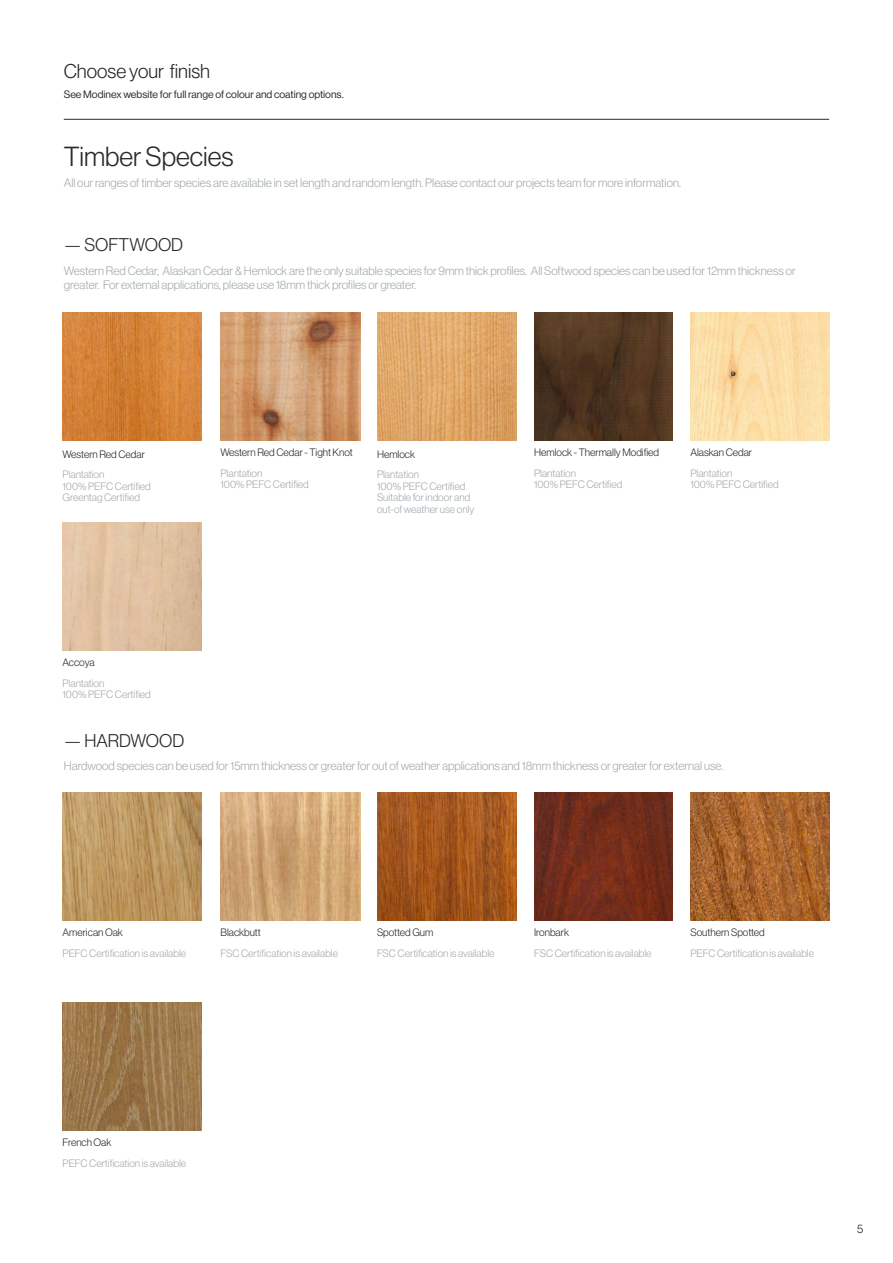
<style>
.page{position:relative;width:893px;height:1263px;background:#fff}
.page>*{position:absolute;margin:0;border:0;box-sizing:border-box;transform-origin:0 0}
.t1{font:27px "N Haas Grotesk DS Pro 45 Lt";color:#2a2a2a}
.t2{font:19.5px "N Haas Grotesk DS Pro 45 Lt";color:#292829}
.t3{font:18px "N Haas Grotesk DS Pro 45 Lt";color:#2a2a2a}
.t4{font:12px/14.7px "N Haas Grotesk DS Pro 45 Lt";color:#a4abaf}
.t5{font:12px "N Haas Grotesk DS Pro 45 Lt";color:#292829}
.t6{font:10.5px/11.7px "N Haas Grotesk DS Pro 45 Lt";color:#a4abaf}
.t7{font:10.5px "N Haas Grotesk DS Pro 45 Lt";color:#2a2a2a}
.t8{font:10.5px "N Haas Grotesk DS Pro 55 Rg";color:#292829}
</style>
<div class="page">
<img style="left:63px;top:312px;width:138px;height:128px">
<img style="left:220px;top:312px;width:140px;height:128px">
<img style="left:377px;top:312px;width:140px;height:128px">
<img style="left:534px;top:312px;width:139px;height:128px">
<hr style="left:64px;top:119px;width:765px;height:1px;background:#2a2a2a">
<img style="left:690px;top:312px;width:139px;height:128px">
<img style="left:63px;top:522px;width:138px;height:128px">
<img style="left:63px;top:792px;width:138px;height:128px">
<img style="left:220px;top:792px;width:140px;height:128px">
<img style="left:377px;top:792px;width:140px;height:128px">
<img style="left:534px;top:792px;width:139px;height:128px">
<img style="left:690px;top:792px;width:139px;height:128px">
<img style="left:63px;top:1002px;width:138px;height:128px">
<h2 class="t2" style="left:64px;top:60px;width:148px">Choose your finish</h2>
<p class="t8" style="left:64px;top:88px;width:281px">See Modinex website for full range of colour and coating options.</p>
<h1 class="t1" style="left:64px;top:141px;width:171px">Timber Species</h1>
<p class="t4" style="left:64px;top:175px;width:619px">All our ranges of timber species are available in set length and random length. Please contact our projects team for more information.</p>
<h3 class="t3" style="left:64px;top:235px;width:121px">— SOFTWOOD</h3>
<p class="t4" style="left:64px;top:263px;width:733px">Western Red Cedar, Alaskan Cedar &amp; Hemlock are the only suitable species for 9mm thick profiles. All Softwood species can be used for 12mm thickness or greater. For external applications, please use 18mm thick profiles or greater.</p>
<p class="t7" style="left:63px;top:448px;width:84px">Western Red Cedar</p>
<p class="t6" style="left:63px;top:468px;width:90px">Plantation<br>100% PEFC Certified<br>Greentag Certified</p>
<p class="t7" style="left:220px;top:447px;width:134px">Western Red Cedar - Tight Knot</p>
<p class="t6" style="left:220px;top:467px;width:90px">Plantation<br>100% PEFC Certified</p>
<p class="t7" style="left:377px;top:448px;width:40px">Hemlock</p>
<p class="t6" style="left:377px;top:468px;width:99px">Plantation<br>100% PEFC Certified<br>Suitable for indoor and out-of weather use only</p>
<p class="t7" style="left:534px;top:447px;width:127px">Hemlock - Thermally Modified</p>
<p class="t6" style="left:534px;top:467px;width:90px">Plantation<br>100% PEFC Certified</p>
<p class="t7" style="left:690px;top:447px;width:63px">Alaskan Cedar</p>
<p class="t6" style="left:690px;top:467px;width:90px">Plantation<br>100% PEFC Certified</p>
<p class="t7" style="left:63px;top:657px;width:34px">Accoya</p>
<p class="t6" style="left:63px;top:677px;width:90px">Plantation<br>100% PEFC Certified</p>
<h3 class="t3" style="left:64px;top:731px;width:122px">— HARDWOOD</h3>
<p class="t4" style="left:64px;top:759px;width:661px">Hardwood species can be used for 15mm thickness or greater for out of weather applications and 18mm thickness or greater for external use.</p>
<p class="t7" style="left:63px;top:927px;width:62px">American Oak</p>
<p class="t6" style="left:63px;top:947px;width:125px">PEFC Certification is available</p>
<p class="t7" style="left:220px;top:927px;width:42px">Blackbutt</p>
<p class="t6" style="left:220px;top:947px;width:119px">FSC Certification is available</p>
<p class="t7" style="left:377px;top:927px;width:58px">Spotted Gum</p>
<p class="t6" style="left:377px;top:947px;width:119px">FSC Certification is available</p>
<p class="t7" style="left:534px;top:927px;width:36px">Ironbark</p>
<p class="t6" style="left:534px;top:947px;width:119px">FSC Certification is available</p>
<p class="t7" style="left:690px;top:927px;width:76px">Southern Spotted</p>
<p class="t6" style="left:690px;top:947px;width:125px">PEFC Certification is available</p>
<p class="t7" style="left:63px;top:1137px;width:51px">French Oak</p>
<p class="t6" style="left:63px;top:1157px;width:125px">PEFC Certification is available</p>
<p class="t5" style="left:857px;top:1222px;width:8px">5</p>
</div>
